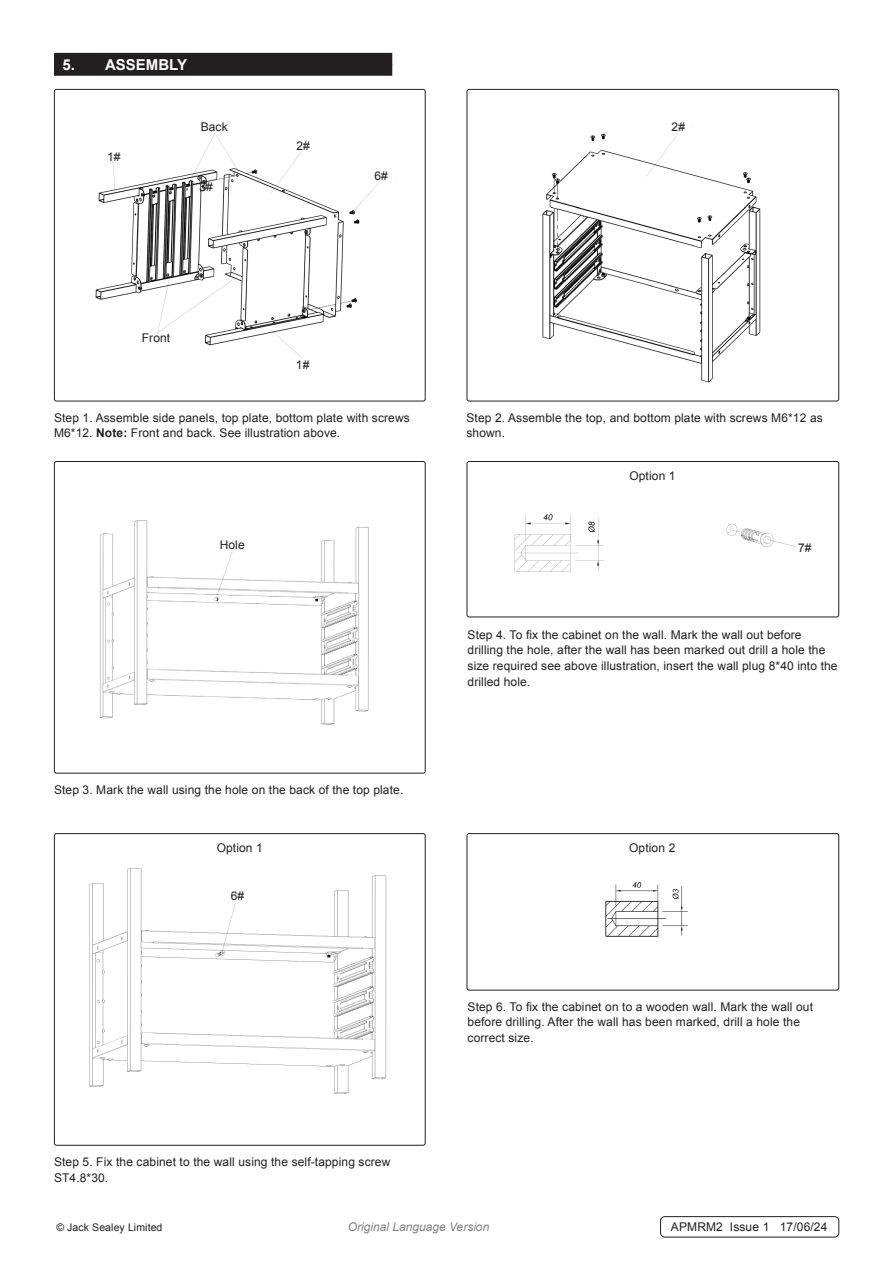
<style>
.page{position:relative;width:893px;height:1263px;background:#fff}
.page>*{position:absolute;margin:0;border:0;box-sizing:border-box;transform-origin:0 0}
.t1{font:700 15px "Arial";color:#fff}
.Body{font:12px/15.8px "Arial";letter-spacing:.01em;color:#231f20}
.t2{font:italic 12px "Arial";color:#808285}
.Body__Footer{font:12px "Arial";letter-spacing:.01em;color:#231f20}
.Body__Justified__7pt{font:10.5px "Arial";letter-spacing:.01em;color:#231f20}
.s1{font-weight:700}
</style>
<div class="page">
<div style="left:54px;top:64px;width:338px;height:12px;background:#231f20"></div>
<div style="left:54px;top:53px;width:338px;height:12px;background:#231f20"></div>
<div style="left:660px;top:1216px;width:179px;height:21px;border:1px solid #231f20;border-radius:4px"></div>
<img style="left:542px;top:133px;width:219px;height:250px">
<div style="left:467px;top:89px;width:372px;height:312px;border:1px solid #231f20;border-radius:2px"></div>
<img style="left:99px;top:520px;width:270px;height:205px">
<div style="left:54px;top:461px;width:372px;height:312px;border:1px solid #231f20;border-radius:2px"></div>
<img style="left:54px;top:833px;width:333px;height:312px">
<div style="left:54px;top:833px;width:372px;height:312px;border:1px solid #231f20;border-radius:2px"></div>
<img style="left:95px;top:133px;width:285px;height:226px">
<div style="left:54px;top:89px;width:372px;height:312px;border:1px solid #231f20;border-radius:2px"></div>
<img style="left:467px;top:514px;width:372px;height:103px">
<div style="left:467px;top:461px;width:372px;height:156px;border:1px solid #231f20;border-radius:2px"></div>
<img style="left:605px;top:882px;width:83px;height:55px">
<div style="left:467px;top:833px;width:372px;height:157px;border:1px solid #231f20;border-radius:2px"></div>
<p class="t1" style="left:63px;top:54px;width:126px">5. ASSEMBLY</p>
<p class="Body" style="left:107px;top:149px;width:15px">1#</p>
<p class="Body" style="left:201px;top:119px;width:29px">Back</p>
<p class="Body" style="left:199px;top:179px;width:15px">3#</p>
<p class="Body" style="left:142px;top:330px;width:30px">Front</p>
<p class="Body" style="left:296px;top:138px;width:15px">2#</p>
<p class="Body" style="left:374px;top:168px;width:15px">6#</p>
<p class="Body" style="left:296px;top:357px;width:15px">1#</p>
<p class="Body" style="left:54px;top:410px;width:357px">Step 1. Assemble side panels, top plate, bottom plate with screws<br>M6*12. <span class="s1">Note:</span> Front and back. See illustration above.</p>
<p class="Body" style="left:220px;top:537px;width:27px">Hole</p>
<p class="Body" style="left:54px;top:782px;width:351px">Step 3. Mark the wall using the hole on the back of the top plate.</p>
<p class="Body" style="left:672px;top:119px;width:15px">2#</p>
<p class="Body" style="left:466px;top:410px;width:358px">Step 2. Assemble the top, and bottom plate with screws M6*12 as shown.</p>
<p class="Body" style="left:629px;top:468px;width:48px">Option 1</p>
<p class="Body" style="left:798px;top:540px;width:15px">7#</p>
<p class="Body" style="left:468px;top:627px;width:372px">Step 4. To fix the cabinet on the wall. Mark the wall out before drilling the hole, after the wall has been marked out drill a hole the size required see above illustration, insert the wall plug 8*40 into the drilled hole.</p>
<p class="Body" style="left:217px;top:840px;width:48px">Option 1</p>
<p class="Body" style="left:629px;top:840px;width:48px">Option 2</p>
<p class="Body" style="left:231px;top:888px;width:15px">6#</p>
<p class="Body" style="left:54px;top:1154px;width:338px">Step 5. Fix the cabinet to the wall using the self-tapping screw<br>ST4.8*30.</p>
<p class="Body" style="left:468px;top:999px;width:347px">Step 6. To fix the cabinet on to a wooden wall. Mark the wall out before drilling. After the wall has been marked, drill a hole the correct size.</p>
<p class="Body__Justified__7pt" style="left:56px;top:1221px;width:108px">© Jack Sealey Limited</p>
<p class="t2" style="left:348px;top:1219px;width:143px">Original Language Version</p>
<p class="Body__Footer" style="left:671px;top:1219px;width:158px">APMRM2 Issue 1 17/06/24</p>
</div>
